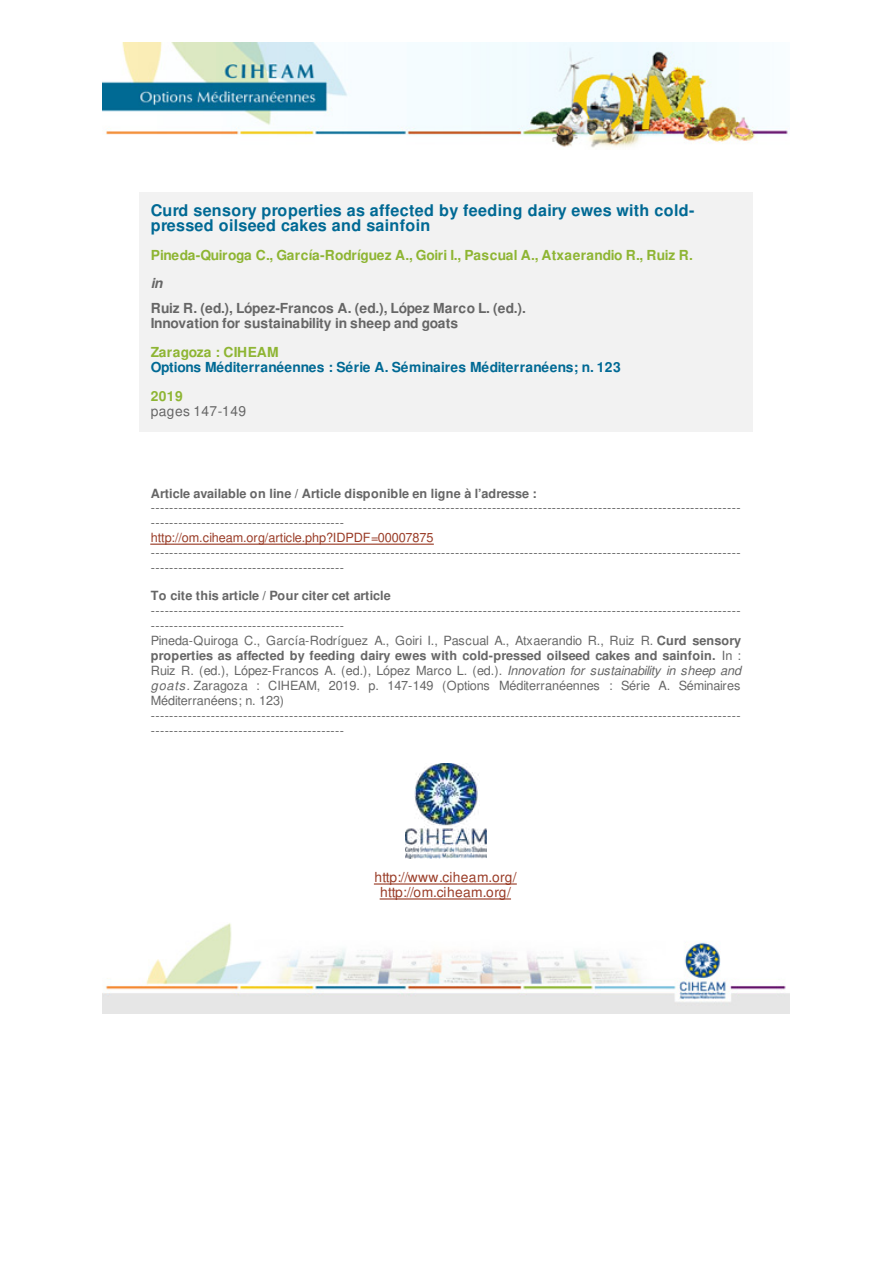
<style>
.page{position:relative;width:893px;height:1263px;background:#fff}
.page>*{position:absolute;margin:0;border:0;box-sizing:border-box;transform-origin:0 0}
.t1{font:700 16.2px/15px "Nimbus Sans";letter-spacing:.015em;color:#006994}
.t2{font:700 13.8px/15px "Nimbus Sans";letter-spacing:-.03em;color:#666}
.t3{font:700 13.8px "Nimbus Sans";letter-spacing:-.03em;color:#8eb533}
.t4{font:700 13.8px "Nimbus Sans";color:#006994}
.t5{font:13.8px/15px "Nimbus Sans";letter-spacing:.025em;color:#993b26;text-align:center}
.t6{font:700 13.8px "Nimbus Sans";color:#8eb533}
.t7{font:13.8px "Nimbus Sans";letter-spacing:.025em;color:#666}
.t8{font:italic 700 13.8px "Nimbus Sans";color:#666}
.t9{font:12.6px/15px "Nimbus Sans";letter-spacing:-.01em;color:#666}
.t10{font:700 12.6px "Nimbus Sans";letter-spacing:-.005em;color:#666}
.t11{font:12.6px "Nimbus Sans";letter-spacing:-.01em;color:#993b26}
.s1{font-weight:700}
.s2{font-style:italic}
</style>
<div class="page">
<div style="left:139px;top:192px;width:613px;height:240px;background:#f2f2f2"></div>
<img style="left:102px;top:42px;width:686px;height:108px">
<hr style="left:151px;top:544px;width:282px;height:1px;background:#993b26">
<img style="left:405px;top:764px;width:81px;height:94px">
<hr style="left:374px;top:883px;width:142px;height:2px;background:#993b26">
<hr style="left:380px;top:898px;width:130px;height:2px;background:#993b26">
<img style="left:102px;top:923px;width:687px;height:91px">
<p class="t1" style="left:151px;top:205px;width:545px">Curd sensory properties as affected by feeding dairy ewes with cold&shy;pressed oilseed cakes and sainfoin</p>
<p class="t3" style="left:151px;top:250px;width:543px">Pineda-Quiroga C., García-Rodríguez A., Goiri I., Pascual A., Atxaerandio R., Ruiz R.</p>
<p class="t8" style="left:151px;top:275px;width:13px">in</p>
<p class="t2" style="left:151px;top:302px;width:376px">Ruiz R. (ed.), López-Francos A. (ed.), López Marco L. (ed.).<br>Innovation for sustainability in sheep and goats</p>
<p class="t6" style="left:151px;top:347px;width:129px">Zaragoza : CIHEAM</p>
<p class="t4" style="left:151px;top:362px;width:471px">Options Méditerranéennes : Série A. Séminaires Méditerranéens; n. 123</p>
<p class="t6" style="left:151px;top:390px;width:33px">2019</p>
<p class="t7" style="left:151px;top:406px;width:97px">pages 147-149</p>
<p class="t10" style="left:151px;top:488px;width:387px">Article available on line / Article disponible en ligne à l’adresse :</p>
<p class="t9" style="left:151px;top:502px;width:591px">-------------------------------------------------------------------------------------------------------------------------------- ------------------------------------------</p>
<p class="t11" style="left:151px;top:533px;width:284px">http://om.ciheam.org/article.php?IDPDF=00007875</p>
<p class="t9" style="left:151px;top:547px;width:591px">-------------------------------------------------------------------------------------------------------------------------------- ------------------------------------------</p>
<p class="t10" style="left:151px;top:591px;width:241px">To cite this article / Pour citer cet article</p>
<p class="t9" style="left:151px;top:604px;width:591px">-------------------------------------------------------------------------------------------------------------------------------- ------------------------------------------<br>Pineda-Quiroga C., García-Rodríguez A., Goiri I., Pascual A., Atxaerandio R., Ruiz R. <span class="s1">Curd sensory properties as affected by feeding dairy ewes with cold-pressed oilseed cakes and sainfoin.</span> In :<br>Ruiz R. (ed.), López-Francos A. (ed.), López Marco L. (ed.). <span class="s2">Innovation for sustainability in sheep and goats.</span> Zaragoza : CIHEAM, 2019. p. 147-149 (Options Méditerranéennes : Série A. Séminaires Méditerranéens; n. 123) -------------------------------------------------------------------------------------------------------------------------------- ------------------------------------------</p>
<p class="t5" style="left:374px;top:871px;width:144px">http://www.ciheam.org/ http://om.ciheam.org/</p>
</div>
